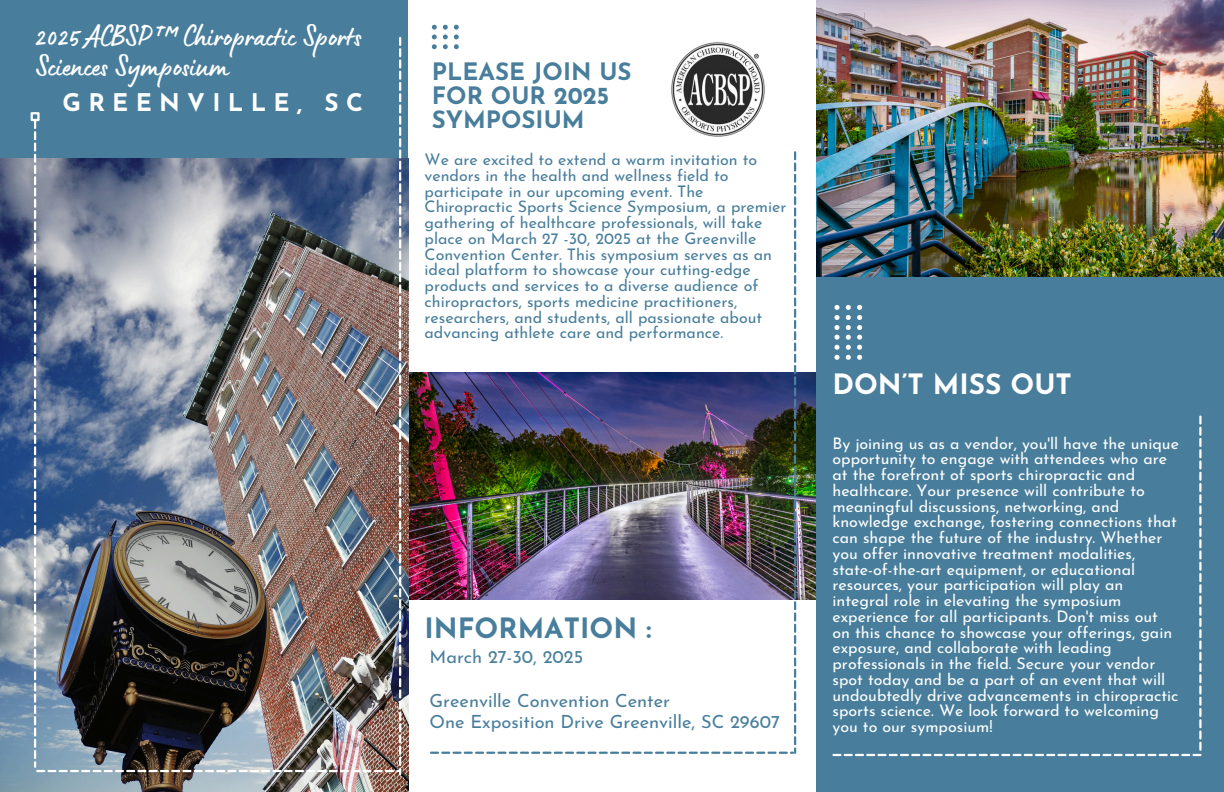
<style>
.page{position:relative;width:1224px;height:792px;background:#fff}
.page>*{position:absolute;margin:0;border:0;box-sizing:border-box;transform-origin:0 0}
.t1{font:31.2px/30.8px "Lumios Marker";color:#fff}
.t2{font:700 28px "Josefin Sans";color:#487e9c}
.t3{font:700 28px "Josefin Sans";color:#fff}
.t4{font:700 24.3px "Josefin Sans";letter-spacing:.3em;color:#fff}
.t5{font:700 24px/24px "Josefin Sans";color:#487e9c}
.t6{font:18.2px/21.8px "Josefin Sans";color:#487e9c}
.t7{font:16px/15.8px "Josefin Sans";color:#fff}
.t8{font:16px/15.8px "Josefin Sans";color:#487e9c}
</style>
<div class="page">
<div style="left:816px;top:0;width:408px;height:792px;background:#487e9c"></div>
<svg style="left:432px;top:25px;width:5px;height:24px"></svg>
<svg style="left:443px;top:25px;width:5px;height:24px"></svg>
<svg style="left:454px;top:25px;width:5px;height:24px"></svg>
<img style="left:408px;top:373px;width:408px;height:227px">
<img style="left:430px;top:151px;width:366px;height:603px">
<div style="left:0;top:0;width:408px;height:792px;background:#487e9c"></div>
<img style="left:0;top:158px;width:408px;height:634px">
<div style="left:31px;top:112px;width:9px;height:9px;border:2px solid #fff"></div>
<img style="left:34px;top:37px;width:367px;height:738px">
<img style="left:816px;top:0;width:408px;height:277px">
<svg style="left:834px;top:305px;width:6px;height:55px"></svg>
<svg style="left:846px;top:305px;width:5px;height:55px"></svg>
<svg style="left:857px;top:305px;width:5px;height:55px"></svg>
<svg style="left:832px;top:415px;width:370px;height:341px"></svg>
<img style="left:671px;top:42px;width:94px;height:95px">
<p class="t1" style="left:35px;top:26px;width:328px">2025 ACBSP™ Chiropractic Sports<br>Sciences Symposium</p>
<p class="t4" style="left:63px;top:93px;width:302px">GREENVILLE, SC</p>
<p class="t5" style="left:432px;top:62px;width:201px">PLEASE JOIN US<br>FOR OUR 2025<br>SYMPOSIUM</p>
<h2 class="t8" style="left:425px;top:153px;width:363px">We are excited to extend a warm invitation to vendors in the health and wellness field to participate in our upcoming event. The Chiropractic Sports Science Symposium, a premier gathering of healthcare professionals, will take place on March 27 -30, 2025 at the Greenville Convention Center. This symposium serves as an ideal platform to showcase your cutting-edge products and services to a diverse audience of chiropractors, sports medicine practitioners, researchers, and students, all passionate about advancing athlete care and performance.</h2>
<h4 class="t2" style="left:425px;top:617px;width:228px">INFORMATION :</h4>
<h4 class="t6" style="left:430px;top:648px;width:155px">March 27-30, 2025</h4>
<p class="t6" style="left:430px;top:691px;width:352px">Greenville Convention Center<br>One Exposition Drive Greenville, SC 29607</p>
<p class="t3" style="left:832px;top:373px;width:241px">DON’T MISS OUT</p>
<h3 class="t7" style="left:832px;top:437px;width:348px">By joining us as a vendor, you'll have the unique opportunity to engage with attendees who are at the forefront of sports chiropractic and healthcare. Your presence will contribute to meaningful discussions, networking, and knowledge exchange, fostering connections that can shape the future of the industry. Whether you offer innovative treatment modalities, state-of-the-art equipment, or educational resources, your participation will play an integral role in elevating the symposium experience for all participants. Don't miss out on this chance to showcase your offerings, gain exposure, and collaborate with leading professionals in the field. Secure your vendor spot today and be a part of an event that will undoubtedly drive advancements in chiropractic sports science. We look forward to welcoming you to our symposium!</h3>
</div>
